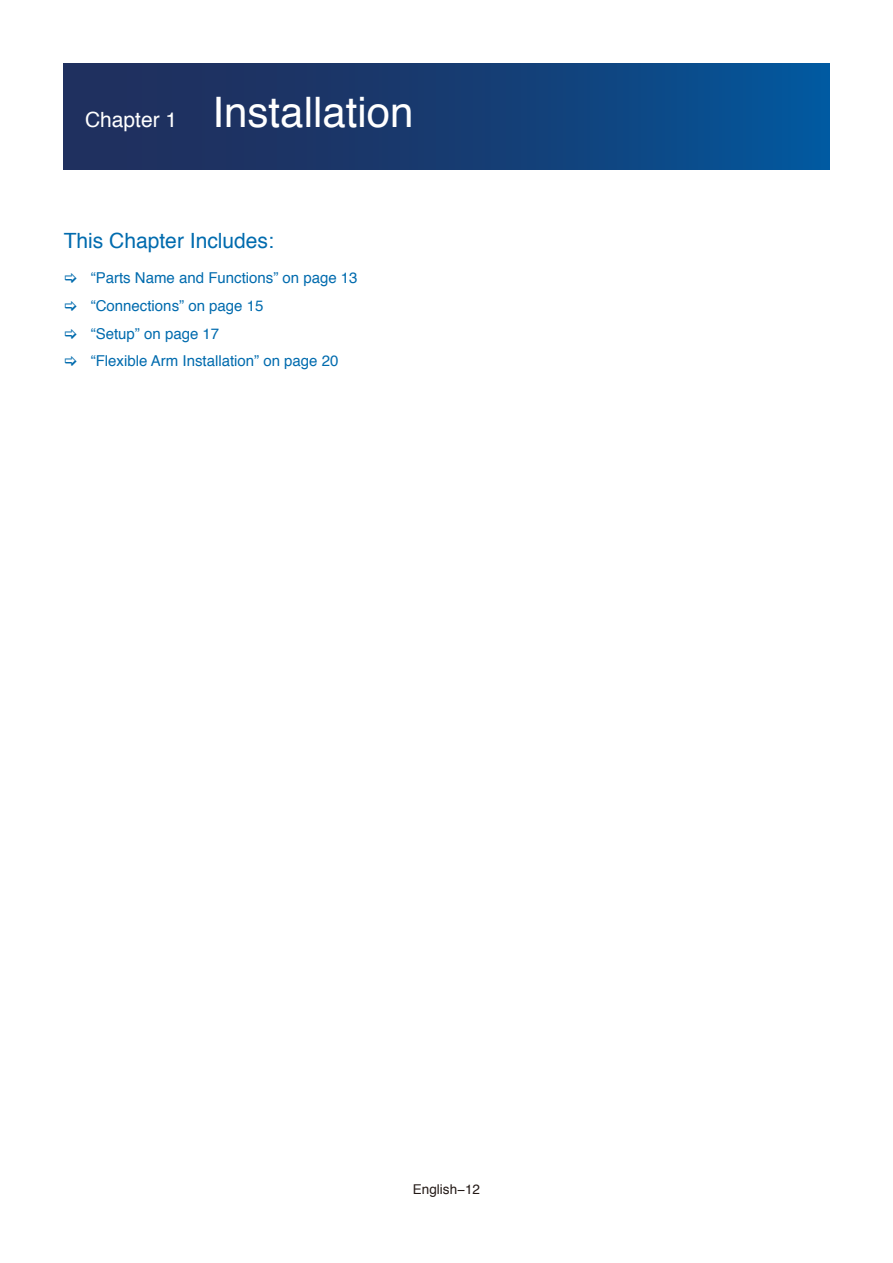
<style>
.page{position:relative;width:893px;height:1263px;background:#fff}
.page>*{position:absolute;margin:0;border:0;box-sizing:border-box;transform-origin:0 0}
.t1{font:42px "Helvetica";color:#fff}
.t2{font:21px "Helvetica";color:#006bae}
.t3{font:15px/27.8px "Helvetica";color:#006bae}
.t4{font:13.5px "Helvetica";color:#231916}
.s1{font-size:21px}
</style>
<div class="page">
<div style="left:64px;top:64px;width:765px;height:106px;background:linear-gradient(to right,#242954,#055497)"></div>
<h1 class="t1" style="left:85px;top:80px;width:330px"><span class="s1">Chapter 1</span> Installation</h1>
<h2 class="t2" style="left:64px;top:224px;width:212px">This Chapter Includes:</h2>
<p class="t3" style="left:91px;top:264px;width:268px">“Parts Name and Functions” on page 13 “Connections” on page 15<br>“Setup” on page 17<br>“Flexible Arm Installation” on page 20</p>
<p class="t4" style="left:413px;top:1179px;width:69px">English−12</p>
</div>
